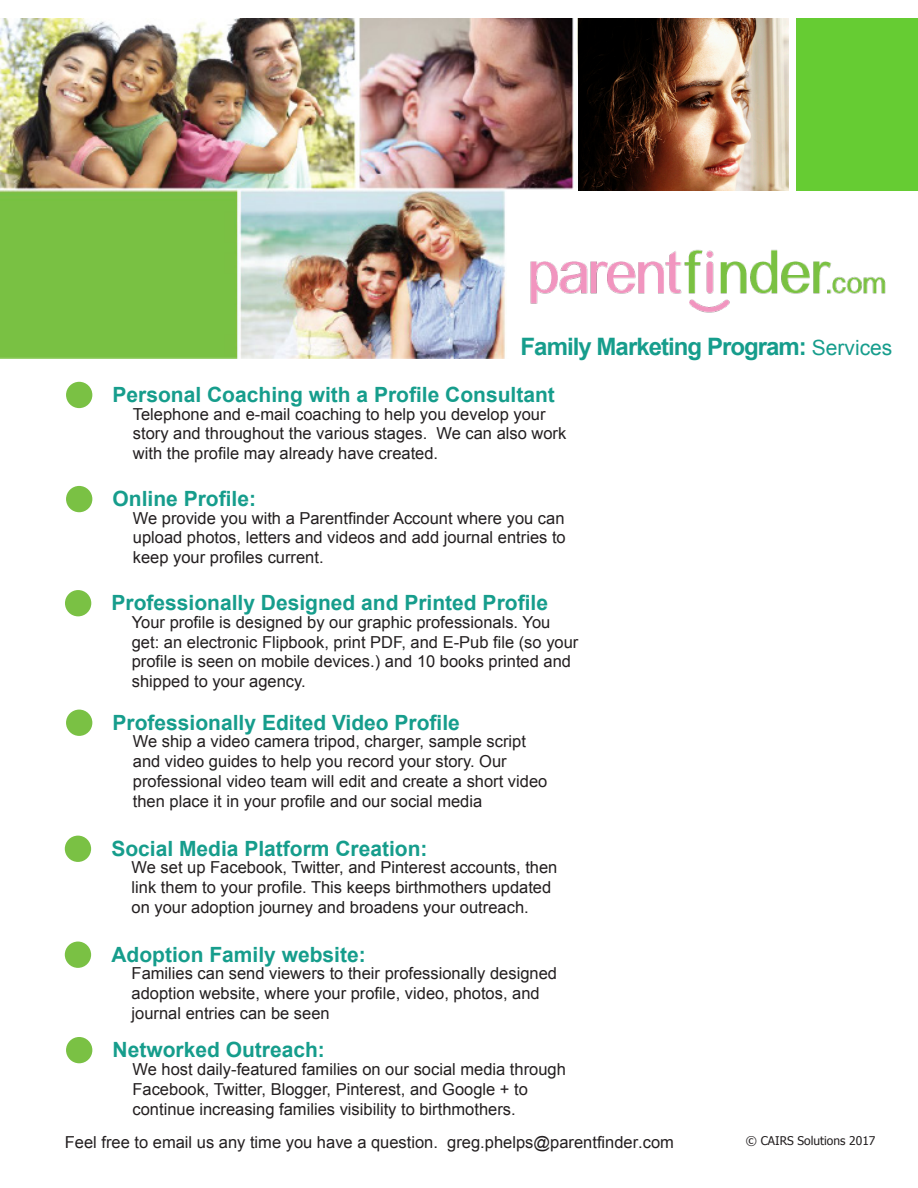
<style>
.page{position:relative;width:918px;height:1188px;background:#fff}
.page>*{position:absolute;margin:0;border:0;box-sizing:border-box;transform-origin:0 0}
.t1{font:700 24px "Arial";letter-spacing:-.04em;color:#169d8c}
.t2{font:700 21px "Arial";color:#169d8c}
.t3{font:16.5px/19.8px "Arial";color:#231f20}
.t4{font:12px "Tahoma";color:#231f20}
.s1{font-weight:400;font-size:21px}
</style>
<div class="page">
<img style="left:0;top:18px;width:578px;height:340px">
<div style="left:507px;top:191px;width:411px;height:167px;background:#fff"></div>
<img style="left:530px;top:249px;width:356px;height:64px">
<div style="left:66px;top:486px;width:26px;height:26px;background:#7ac144;border-radius:50%"></div>
<div style="left:66px;top:382px;width:26px;height:26px;background:#7ac144;border-radius:50%"></div>
<div style="left:65px;top:590px;width:26px;height:26px;background:#7ac144;border-radius:50%"></div>
<div style="left:66px;top:710px;width:26px;height:26px;background:#7ac144;border-radius:50%"></div>
<div style="left:65px;top:836px;width:26px;height:26px;background:#7ac144;border-radius:50%"></div>
<div style="left:65px;top:942px;width:26px;height:26px;background:#7ac144;border-radius:50%"></div>
<div style="left:66px;top:1037px;width:26px;height:26px;background:#7ac144;border-radius:50%"></div>
<img style="left:578px;top:18px;width:211px;height:173px">
<div style="left:793px;top:18px;width:125px;height:173px;background:#6c3"></div>
<div style="left:789px;top:18px;width:7px;height:173px;background:#fff"></div>
<p class="t1" style="left:521px;top:331px;width:373px">Family Marketing Program: <span class="s1">Services</span></p>
<p class="t2" style="left:113px;top:381px;width:444px">Personal Coaching with a Profile Consultant</p>
<p class="t3" style="left:133px;top:404px;width:435px">Telephone and e-mail coaching to help you develop your story and throughout the various stages. We can also work with the profile may already have created.</p>
<p class="t2" style="left:113px;top:485px;width:145px">Online Profile:</p>
<p class="t3" style="left:133px;top:508px;width:434px;text-align:justify">We provide you with a Parentfinder Account where you can upload photos, letters and videos and add journal entries to keep your profiles current.</p>
<p class="t2" style="left:112px;top:589px;width:438px">Professionally Designed and Printed Profile</p>
<p class="t3" style="left:132px;top:612px;width:448px">Your profile is designed by our graphic professionals. You get: an electronic Flipbook, print PDF, and E-Pub file (so your profile is seen on mobile devices.) and 10 books printed and shipped to your agency.</p>
<p class="t2" style="left:113px;top:709px;width:349px">Professionally Edited Video Profile</p>
<p class="t3" style="left:133px;top:732px;width:416px">We ship a video camera tripod, charger, sample script and video guides to help you record your story. Our professional video team will edit and create a short video then place it in your profile and our social media</p>
<p class="t2" style="left:111px;top:835px;width:318px">Social Media Platform Creation:</p>
<p class="t3" style="left:132px;top:858px;width:427px">We set up Facebook, Twitter, and Pinterest accounts, then link them to your profile. This keeps birthmothers updated on your adoption journey and broadens your outreach.</p>
<p class="t2" style="left:111px;top:941px;width:256px">Adoption Family website:</p>
<p class="t3" style="left:132px;top:964px;width:427px">Families can send viewers to their professionally designed adoption website, where your profile, video, photos, and journal entries can be seen</p>
<p class="t2" style="left:113px;top:1036px;width:214px">Networked Outreach:</p>
<p class="t3" style="left:132px;top:1060px;width:435px">We host daily-featured families on our social media through<br>Facebook, Twitter, Blogger, Pinterest, and Google + to continue increasing families visibility to birthmothers.</p>
<p class="t3" style="left:65px;top:1132px;width:611px">Feel free to email us any time you have a question. greg.phelps@parentfinder.com</p>
<p class="t4" style="left:746px;top:1133px;width:131px">© CAIRS Solutions 2017</p>
</div>
